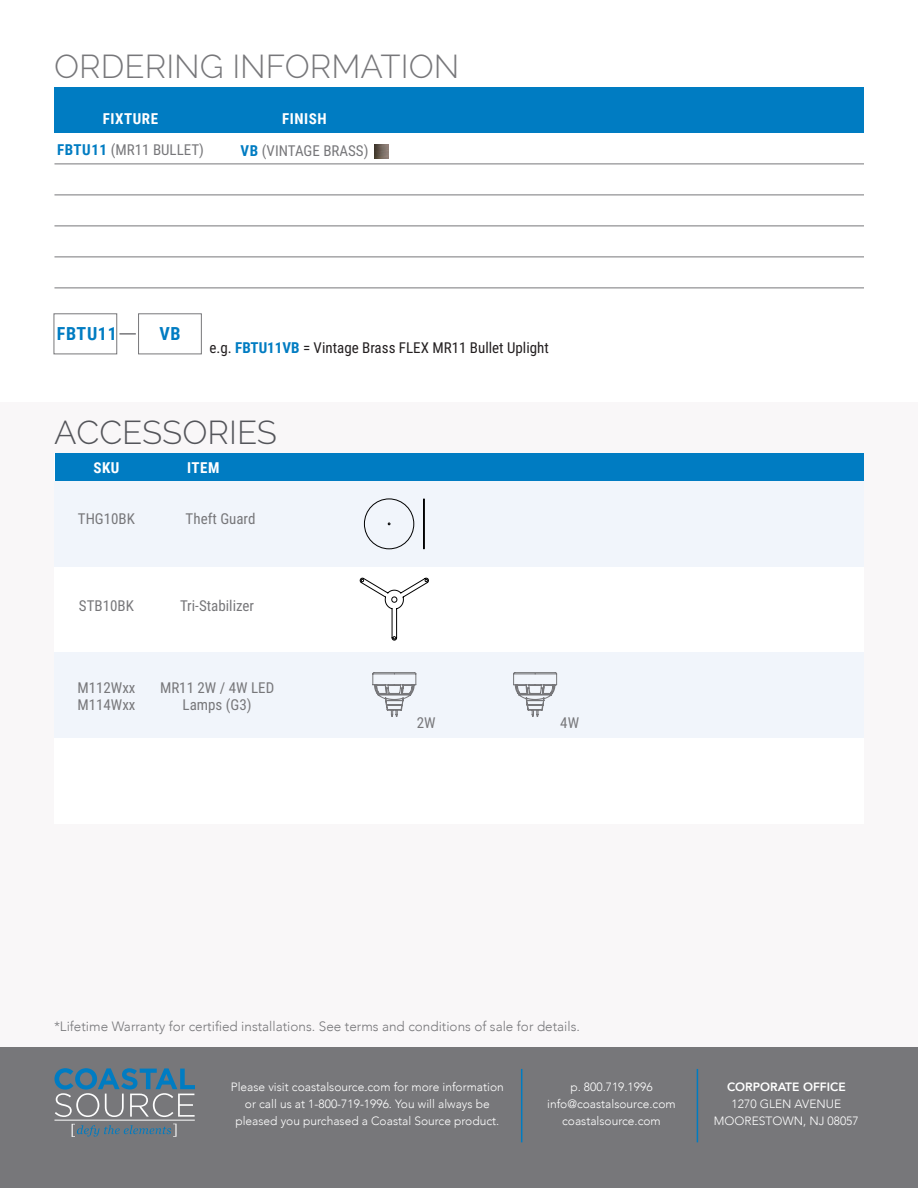
<style>
.page{position:relative;width:918px;height:1188px;background:#fff}
.page>*{position:absolute;margin:0;border:0;box-sizing:border-box;transform-origin:0 0}
.t1{font:300 33px "Raleway";color:#77777a}
.t2{font:300 33px "Raleway";color:#54555a}
.t3{font:700 18px "Roboto Condensed";letter-spacing:.035em;color:#007cc2}
.t4{font:15px/16.5px "Roboto Condensed";color:#77777a;text-align:center}
.t5{font:15px "Roboto Condensed";color:#231f20}
.t6{font:700 15px "Roboto Condensed";letter-spacing:.035em;color:#fff}
.t7{font:300 13.5px "Avenir";color:#77777a}
.t8{font:300 12px "Avenir";color:#fff}
.t9{font:800 12px "Avenir";color:#fff}
.s1{font-weight:700;color:#007cc2}
</style>
<div class="page">
<div style="left:0;top:403px;width:918px;height:644px;background:#f9f7f8"></div>
<div style="left:54px;top:87px;width:810px;height:46px;background:#007cc2"></div>
<div style="left:54px;top:454px;width:810px;height:370px;background:#fff"></div>
<hr style="left:54px;top:164px;width:810px;height:1px;background:#77777a">
<hr style="left:54px;top:195px;width:810px;height:1px;background:#77777a">
<hr style="left:54px;top:226px;width:810px;height:1px;background:#77777a">
<hr style="left:54px;top:257px;width:810px;height:1px;background:#77777a">
<hr style="left:54px;top:288px;width:810px;height:1px;background:#77777a">
<div style="left:55px;top:454px;width:809px;height:27px;background:#007cc2"></div>
<div style="left:54px;top:481px;width:810px;height:86px;background:#f1f5fb"></div>
<div style="left:54px;top:652px;width:810px;height:85px;background:#f1f5fb"></div>
<div style="left:0;top:1047px;width:918px;height:141px;background:#77777a"></div>
<hr style="left:521px;top:1069px;width:1px;height:73px;background:#007cc2">
<hr style="left:697px;top:1069px;width:1px;height:73px;background:#007cc2">
<svg style="left:72px;top:1124px;width:105px;height:13px"></svg>
<svg style="left:54px;top:1068px;width:141px;height:49px"></svg>
<hr style="left:54px;top:1120px;width:141px;height:1px;background:#fff">
<div style="left:54px;top:314px;width:63px;height:40px;border:1px solid #77777a"></div>
<div style="left:138px;top:314px;width:64px;height:40px;border:1px solid #77777a"></div>
<svg style="left:119px;top:333px;width:17px;height:2px"></svg>
<img style="left:375px;top:145px;width:14px;height:13px">
<svg style="left:364px;top:499px;width:61px;height:50px"></svg>
<svg style="left:360px;top:578px;width:69px;height:62px"></svg>
<svg style="left:372px;top:672px;width:44px;height:45px"></svg>
<svg style="left:513px;top:672px;width:44px;height:45px"></svg>
<hr style="left:917px;top:144px;width:1px;height:55px;background:#77777a">
<p class="t1" style="left:54px;top:47px;width:407px">ORDERING INFORMATION</p>
<p class="t6" style="left:103px;top:108px;width:57px">FIXTURE</p>
<p class="t4" style="left:57px;top:141px;width:148px"><span class="s1">FBTU11</span> (MR11 BULLET)</p>
<p class="t6" style="left:282px;top:108px;width:46px">FINISH</p>
<p class="t4" style="left:240px;top:142px;width:130px"><span class="s1">VB</span> (VINTAGE BRASS)</p>
<p class="t3" style="left:57px;top:321px;width:61px">FBTU11</p>
<p class="t3" style="left:159px;top:321px;width:23px">VB</p>
<p class="t5" style="left:209px;top:337px;width:341px">e.g. <span class="s1">FBTU11VB</span> = Vintage Brass FLEX MR11 Bullet Uplight</p>
<p class="t2" style="left:54px;top:413px;width:225px">ACCESSORIES</p>
<p class="t6" style="left:93px;top:458px;width:28px">SKU</p>
<p class="t6" style="left:187px;top:458px;width:34px">ITEM</p>
<p class="t4" style="left:78px;top:509px;width:59px">THG10BK</p>
<p class="t4" style="left:186px;top:509px;width:71px">Theft Guard</p>
<p class="t4" style="left:79px;top:597px;width:56px">STB10BK</p>
<p class="t4" style="left:180px;top:597px;width:76px">Tri-Stabilizer</p>
<p class="t4" style="left:77px;top:679px;width:60px;text-align:left">M112Wxx<br>M114Wxx</p>
<p class="t4" style="left:160px;top:679px;width:116px">MR11 2W / 4W LED<br>Lamps (G3)</p>
<p class="t4" style="left:417px;top:714px;width:20px">2W</p>
<p class="t4" style="left:560px;top:714px;width:20px">4W</p>
<p class="t7" style="left:54px;top:1018px;width:528px">*Lifetime Warranty for certified installations. See terms and conditions of sale for details.</p>
<p class="t8" style="left:231px;top:1079px;width:275px">Please visit coastalsource.com for more information</p>
<p class="t8" style="left:245px;top:1097px;width:246px">or call us at 1-800-719-1996. You will always be</p>
<p class="t8" style="left:235px;top:1114px;width:265px">pleased you purchased a Coastal Source product.</p>
<p class="t8" style="left:570px;top:1079px;width:84px">p. 800.719.1996</p>
<p class="t8" style="left:547px;top:1097px;width:130px">info@coastalsource.com</p>
<p class="t8" style="left:562px;top:1114px;width:100px">coastalsource.com</p>
<p class="t9" style="left:727px;top:1077px;width:120px">CORPORATE OFFICE</p>
<p class="t8" style="left:732px;top:1097px;width:111px">1270 GLEN AVENUE</p>
<p class="t8" style="left:714px;top:1114px;width:146px">MOORESTOWN, NJ 08057</p>
</div>
